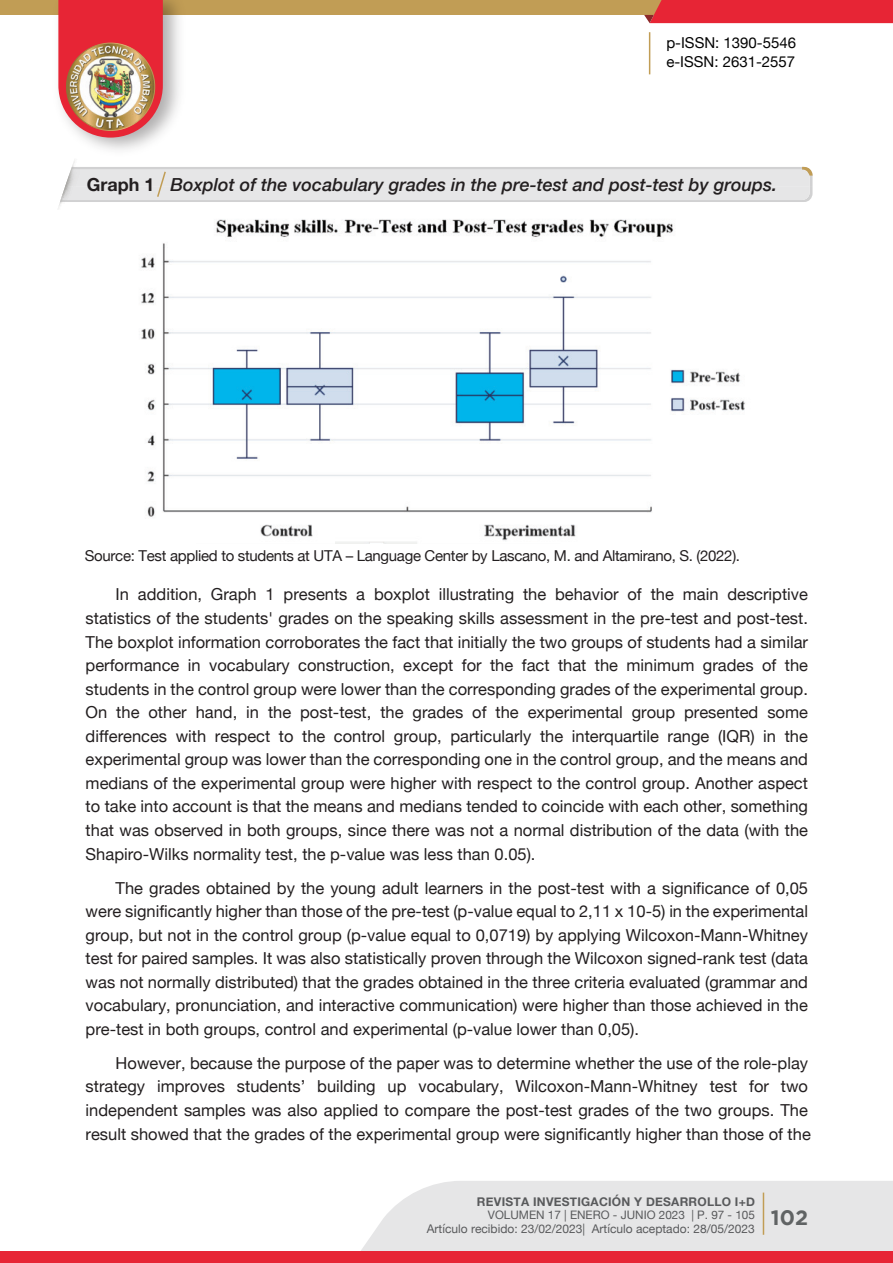
<style>
.page{position:relative;width:893px;height:1263px;background:#fff}
.page>*{position:absolute;margin:0;border:0;box-sizing:border-box;transform-origin:0 0}
.t1{font:700 20.85px "Gotham";color:#606364}
.t2{font:italic 500 18px "Helvetica Neue";color:#231f20}
.t3{font:16.5px/23.5px "Helvetica Neue";color:#231f20;text-align:justify}
.t4{font:15px "Helvetica Neue";letter-spacing:-.02em;color:#231f20}
.t5{font:15px/18.6px "Helvetica Neue";color:#030303}
.t6{font:12px "Helvetica Neue";color:#595a5c}
.t7{font:700 12px "Helvetica Neue";letter-spacing:.02em;color:#595a5c}
.t8{font:11.7px "Helvetica Neue";color:#595a5c}
.s1{font-weight:700;font-style:normal}
</style>
<div class="page">
<div style="left:361px;top:1181px;width:532px;height:70px;background:#e6e6e7"></div>
<hr style="left:763px;top:1192px;width:1px;height:43px;background:#c19d55">
<div style="left:0;top:0;width:893px;height:15px;background:#c19d55"></div>
<img style="left:58px;top:0;width:105px;height:138px">
<div style="left:644px;top:0;width:249px;height:23px;background:#e72535"></div>
<hr style="left:649px;top:32px;width:1px;height:42px;background:#c19d55">
<div style="left:0;top:1251px;width:893px;height:12px;background:#e72535"></div>
<svg style="left:58px;top:158px;width:755px;height:51px"></svg>
<img style="left:141px;top:219px;width:604px;height:324px">
<p class="t5" style="left:666px;top:34px;width:131px">p-ISSN: 1390-5546 e-ISSN: 2631-2557</p>
<p class="t2" style="left:87px;top:169px;width:692px"><span class="s1">Graph 1</span> Boxplot of the vocabulary grades in the pre-test and post-test by groups.</p>
<p class="t4" style="left:85px;top:545px;width:657px">Source: Test applied to students at UTA – Language Center by Lascano, M. and Altamirano, S. (2022).</p>
<p class="t3" style="left:86px;top:584px;width:724px;text-indent:30px">In addition, Graph 1 presents a boxplot illustrating the behavior of the main descriptive statistics of the students' grades on the speaking skills assessment in the pre-test and post-test.<br>The boxplot information corroborates the fact that initially the two groups of students had a similar performance in vocabulary construction, except for the fact that the minimum grades of the students in the control group were lower than the corresponding grades of the experimental group.<br>On the other hand, in the post-test, the grades of the experimental group presented some differences with respect to the control group, particularly the interquartile range (IQR) in the experimental group was lower than the corresponding one in the control group, and the means and medians of the experimental group were higher with respect to the control group. Another aspect to take into account is that the means and medians tended to coincide with each other, something that was observed in both groups, since there was not a normal distribution of the data (with the Shapiro-Wilks normality test, the p-value was less than 0.05).</p>
<p class="t3" style="left:86px;top:877px;width:724px;text-indent:30px">The grades obtained by the young adult learners in the post-test with a significance of 0,05 were significantly higher than those of the pre-test (p-value equal to 2,11 x 10-5) in the experimental group, but not in the control group (p-value equal to 0,0719) by applying Wilcoxon-Mann-Whitney test for paired samples. It was also statistically proven through the Wilcoxon signed-rank test (data was not normally distributed) that the grades obtained in the three criteria evaluated (grammar and vocabulary, pronunciation, and interactive communication) were higher than those achieved in the pre-test in both groups, control and experimental (p-value lower than 0,05).</p>
<p class="t3" style="left:86px;top:1052px;width:727px;text-align:left;text-indent:30px">However, because the purpose of the paper was to determine whether the use of the role-play strategy improves students’ building up vocabulary, Wilcoxon-Mann-Whitney test for two independent samples was also applied to compare the post-test grades of the two groups. The result showed that the grades of the experimental group were significantly higher than those of the</p>
<p class="t7" style="left:477px;top:1192px;width:280px">REVISTA INVESTIGACIÓN Y DESARROLLO I+D</p>
<p class="t6" style="left:427px;top:1219px;width:329px">Artículo recibido: 23/02/2023| Artículo aceptado: 28/05/2023</p>
<p class="t8" style="left:488px;top:1206px;width:269px">VOLUMEN 17 | ENERO - JUNIO 2023 | P. 97 - 105</p>
<p class="t1" style="left:771px;top:1205px;width:39px">102</p>
</div>
